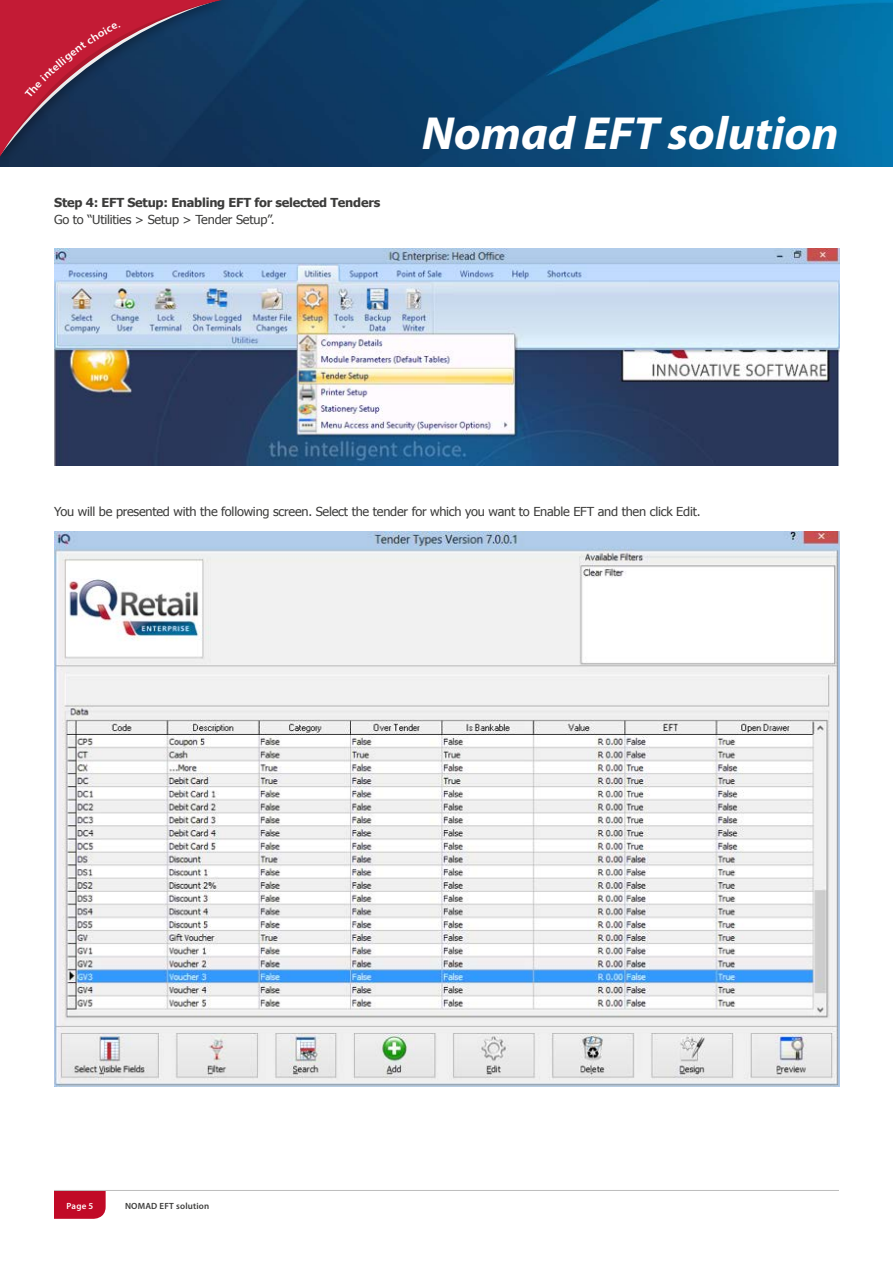
<style>
.page{position:relative;width:893px;height:1263px;background:#fff}
.page>*{position:absolute;margin:0;border:0;box-sizing:border-box;transform-origin:0 0}
.t1{font:italic 700 46.65px "Myriad Pro";color:#fff;scale:1.04 1}
.t2{font:12.3px "Tahoma";letter-spacing:-.02em;color:#3c3c3b}
.t3{font:700 12.3px "Tahoma";letter-spacing:-.02em;color:#3c3c3b}
.t4{font:600 9px "Myriad Pro";letter-spacing:.02em;color:#3c3c3b}
.t5{font:600 9px "Myriad Pro";color:#fff}
</style>
<div class="page">
<img style="left:553px;top:0;width:340px;height:166px">
<svg style="left:0;top:0;width:553px;height:167px;background:#0c3b66"></svg>
<svg style="left:54px;top:1191px;width:52px;height:28px"></svg>
<hr style="left:54px;top:1190px;width:785px;height:1px;background:#bcbcbc">
<img style="left:54px;top:248px;width:785px;height:217px">
<img style="left:54px;top:531px;width:785px;height:556px">
<svg style="left:0;top:0;width:227px;height:154px;background:#562e4e"></svg>
<p class="t3" style="left:54px;top:194px;width:328px">Step 4: EFT Setup: Enabling EFT for selected Tenders</p>
<p class="t2" style="left:54px;top:212px;width:222px">Go to “Utilities &gt; Setup &gt; Tender Setup”.</p>
<h1 class="t1" style="left:421px;top:103px;width:403px">Nomad EFT solution</h1>
<p class="t2" style="left:54px;top:503px;width:648px">You will be presented with the following screen. Select the tender for which you want to Enable EFT and then click Edit.</p>
<p class="t5" style="left:67px;top:1200px;width:28px">Page 5</p>
<p class="t4" style="left:125px;top:1200px;width:86px">NOMAD EFT solution</p>
</div>
